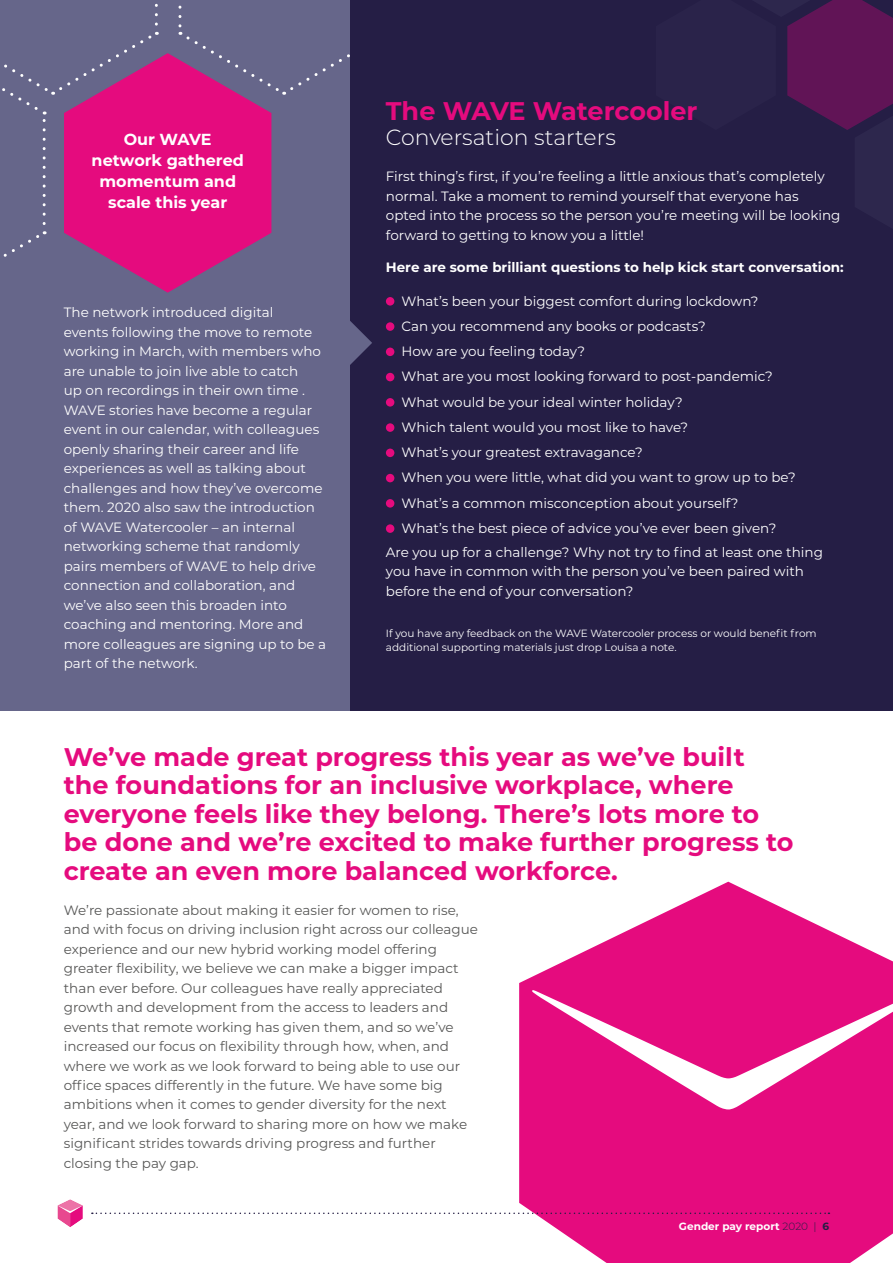
<style>
.page{position:relative;width:893px;height:1263px;background:#fff}
.page>*{position:absolute;margin:0;border:0;box-sizing:border-box;transform-origin:0 0}
.t1{font:700 25.5px/28.5px "Montserrat";color:#e50b7e}
.t2{font:300 22.05px "Montserrat";color:#fff}
.t3{font:700 16.05px/20.9px "Montserrat";color:#fff;text-align:center}
.t4{font:13.5px/19.5px "Montserrat";color:#fff}
.t5{font:13.5px/19.5px "Montserrat";color:#575756}
.t6{font:700 13.5px "Montserrat";color:#fff}
.t7{font:10.5px/13.5px "Montserrat";color:#fff}
.t8{font:700 10.5px "Montserrat";color:#fff}
.s1{font-weight:300;color:#251e45}
.s2{color:#251e45}
</style>
<div class="page">
<div style="left:0;top:0;width:893px;height:710px;background:#66668a"></div>
<svg style="left:64px;top:53px;width:207px;height:240px;fill:#e50b7e"></svg>
<svg style="left:3px;top:231px;width:42px;height:26px"></svg>
<svg style="left:2px;top:32px;width:155px;height:192px"></svg>
<svg style="left:155px;top:3px;width:3px;height:21px"></svg>
<svg style="left:178px;top:0;width:173px;height:95px"></svg>
<svg style="left:519px;top:882px;width:374px;height:381px;fill:#e50b7e"></svg>
<svg style="left:57px;top:1199px;width:26px;height:28px"></svg>
<svg style="left:92px;top:1212px;width:737px;height:2px"></svg>
<div style="left:351px;top:0;width:542px;height:710px;background:#251e45"></div>
<div style="left:386px;top:297px;width:8px;height:9px;background:#e50b7e;border-radius:50%"></div>
<div style="left:386px;top:322px;width:8px;height:9px;background:#e50b7e;border-radius:50%"></div>
<div style="left:386px;top:348px;width:8px;height:8px;background:#e50b7e;border-radius:50%"></div>
<div style="left:386px;top:373px;width:8px;height:8px;background:#e50b7e;border-radius:50%"></div>
<div style="left:386px;top:398px;width:8px;height:9px;background:#e50b7e;border-radius:50%"></div>
<div style="left:386px;top:423px;width:8px;height:9px;background:#e50b7e;border-radius:50%"></div>
<div style="left:386px;top:449px;width:8px;height:8px;background:#e50b7e;border-radius:50%"></div>
<div style="left:386px;top:474px;width:8px;height:8px;background:#e50b7e;border-radius:50%"></div>
<div style="left:386px;top:499px;width:8px;height:9px;background:#e50b7e;border-radius:50%"></div>
<div style="left:386px;top:524px;width:8px;height:9px;background:#e50b7e;border-radius:50%"></div>
<svg style="left:350px;top:317px;width:22px;height:51px"></svg>
<svg style="left:787px;top:0;width:106px;height:130px"></svg>
<p class="t3" style="left:92px;top:129px;width:154px">Our WAVE network gathered momentum and scale this year</p>
<p class="t4" style="left:64px;top:302px;width:264px">The network introduced digital<br>events following the move to remote working in March, with members who are unable to join live able to catch<br>up on recordings in their own time .<br>WAVE stories have become a regular event in our calendar, with colleagues openly sharing their career and life experiences as well as talking about challenges and how they’ve overcome them. 2020 also saw the introduction of WAVE Watercooler – an internal networking scheme that randomly pairs members of WAVE to help drive connection and collaboration, and we’ve also seen this broaden into coaching and mentoring. More and more colleagues are signing up to be a part of the network.</p>
<h1 class="t1" style="left:386px;top:96px;width:313px">The WAVE Watercooler</h1>
<h2 class="t2" style="left:386px;top:122px;width:231px">Conversation starters</h2>
<p class="t4" style="left:386px;top:166px;width:456px">First thing’s first, if you’re feeling a little anxious that’s completely normal. Take a moment to remind yourself that everyone has opted into the process so the person you’re meeting will be looking forward to getting to know you a little!</p>
<p class="t6" style="left:386px;top:257px;width:459px">Here are some brilliant questions to help kick start conversation:</p>
<p class="t4" style="left:401px;top:288px;width:396px;line-height:25.2px">What’s been your biggest comfort during lockdown?<br>Can you recommend any books or podcasts?<br>How are you feeling today?<br>What are you most looking forward to post-pandemic?<br>What would be your ideal winter holiday?<br>Which talent would you most like to have?<br>What’s your greatest extravagance?<br>When you were little, what did you want to grow up to be?<br>What’s a common misconception about yourself?<br>What’s the best piece of advice you’ve ever been given?</p>
<p class="t4" style="left:386px;top:542px;width:439px">Are you up for a challenge? Why not try to find at least one thing you have in common with the person you’ve been paired with before the end of your conversation?</p>
<p class="t7" style="left:386px;top:626px;width:432px">If you have any feedback on the WAVE Watercooler process or would benefit from additional supporting materials just drop Louisa a note.</p>
<p class="t1" style="left:64px;top:741px;width:731px">We’ve made great progress this year as we’ve built the foundations for an inclusive workplace, where everyone feels like they belong. There’s lots more to be done and we’re excited to make further progress to create an even more balanced workforce.</p>
<p class="t5" style="left:64px;top:899px;width:416px">We’re passionate about making it easier for women to rise, and with focus on driving inclusion right across our colleague experience and our new hybrid working model offering greater flexibility, we believe we can make a bigger impact than ever before. Our colleagues have really appreciated growth and development from the access to leaders and events that remote working has given them, and so we’ve increased our focus on flexibility through how, when, and where we work as we look forward to being able to use our office spaces differently in the future. We have some big ambitions when it comes to gender diversity for the next year, and we look forward to sharing more on how we make significant strides towards driving progress and further closing the pay gap.</p>
<p class="t8" style="left:679px;top:1218px;width:152px">Gender pay report <span class="s1">2020 |</span> <span class="s2">6</span></p>
</div>
